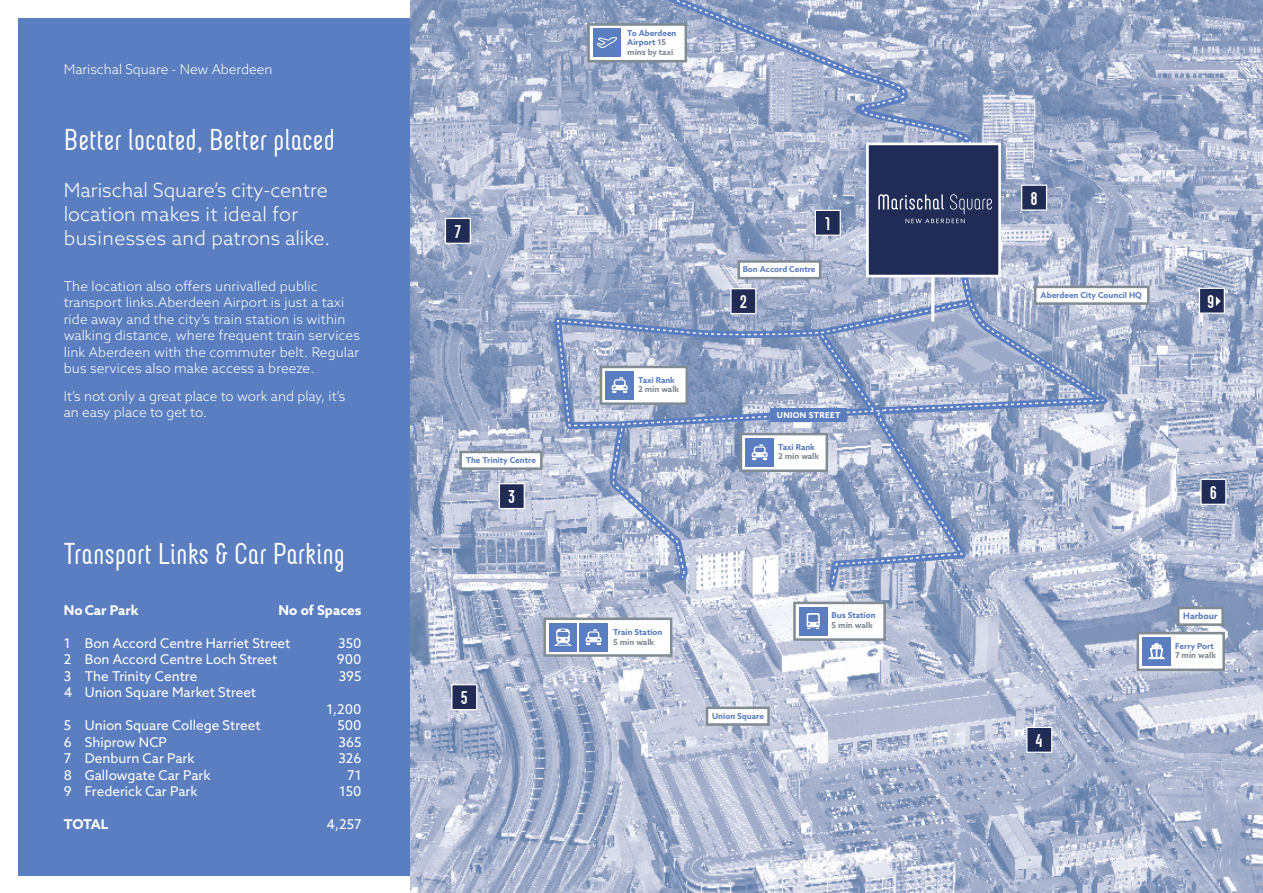
<style>
.page{position:relative;width:1263px;height:893px;background:#fff}
.page>*{position:absolute;margin:0;border:0;box-sizing:border-box;transform-origin:0 0}
.t1{font:30px "Neubau Grotesque W01";color:#fff}
.t2{font:300 19.5px/24px "Azo Sans";color:#fff}
.t3{font:700 18.45px "Neubau Grotesque W01";color:#fff}
.t4{font:300 13.5px/16.5px "Azo Sans";letter-spacing:.01em;color:#fff}
.t5{font:13.5px "Azo Sans";color:#fff}
.t6{font:700 13.5px "Azo Sans";color:#fff}
.t7{font:700 8.85px "Azo Sans";color:#5a7ebf}
.t8{font:700 8.1px/9.4px "Azo Sans";color:#5a7ebf}
.t9{font:700 8.1px "Azo Sans";color:#808b94}
.t10{font:700 8.1px "Azo Sans";letter-spacing:.04em;color:#fff}
.s1{color:#808b94}
</style>
<div class="page">
<div style="left:18px;top:18px;width:665px;height:857px;background:#5a7ebf"></div>
<img style="left:410px;top:0;width:853px;height:893px">
<div style="left:1177px;top:607px;width:47px;height:19px;background:#fff;border:3px solid #808b94"></div>
<div style="left:459px;top:451px;width:84px;height:19px;background:#fff;border:3px solid #808b94"></div>
<div style="left:1136px;top:632px;width:89px;height:39px;background:#fff;border:3px solid #808b94"></div>
<div style="left:1142px;top:637px;width:29px;height:28px;background:#5a7ebf"></div>
<svg style="left:1149px;top:643px;width:15px;height:16px"></svg>
<div style="left:793px;top:602px;width:93px;height:39px;background:#fff;border:3px solid #808b94"></div>
<div style="left:799px;top:607px;width:28px;height:28px;background:#5a7ebf"></div>
<svg style="left:807px;top:613px;width:13px;height:16px"></svg>
<div style="left:499px;top:483px;width:26px;height:26px;background:#202c55;border:1px solid #fff"></div>
<div style="left:1026px;top:727px;width:26px;height:26px;background:#202c55;border:1px solid #fff"></div>
<div style="left:451px;top:684px;width:26px;height:26px;background:#202c55;border:1px solid #fff"></div>
<div style="left:1200px;top:479px;width:26px;height:26px;background:#202c55;border:1px solid #fff"></div>
<div style="left:445px;top:218px;width:26px;height:26px;background:#202c55;border:1px solid #fff"></div>
<div style="left:1199px;top:288px;width:26px;height:26px;background:#202c55;border:1px solid #fff"></div>
<div style="left:543px;top:617px;width:129px;height:40px;background:#fff;border:3px solid #808b94"></div>
<div style="left:579px;top:623px;width:29px;height:28px;background:#5a7ebf"></div>
<svg style="left:585px;top:629px;width:16px;height:16px"></svg>
<div style="left:549px;top:623px;width:27px;height:28px;background:#5a7ebf"></div>
<svg style="left:554px;top:629px;width:18px;height:17px"></svg>
<div style="left:1034px;top:286px;width:115px;height:19px;background:#fff;border:3px solid #808b94"></div>
<div style="left:706px;top:707px;width:64px;height:19px;background:#fff;border:3px solid #808b94"></div>
<svg style="left:556px;top:0;width:546px;height:593px;background:#a0adc8"></svg>
<div style="left:866px;top:143px;width:135px;height:134px;border:3px solid #fff"></div>
<svg style="left:1216px;top:296px;width:5px;height:10px"></svg>
<p class="t4" style="left:64px;top:61px;width:210px">Marischal Square - New Aberdeen</p>
<h1 class="t1" style="left:64px;top:123px;width:273px">Better located, Better placed</h1>
<h2 class="t2" style="left:64px;top:178px;width:268px">Marischal Square’s city-centre location makes it ideal for businesses and patrons alike.</h2>
<p class="t4" style="left:64px;top:278px;width:298px">The location also offers unrivalled public transport links.Aberdeen Airport is just a taxi ride away and the city’s train station is within walking distance, where frequent train services link Aberdeen with the commuter belt. Regular bus services also make access a breeze.</p>
<p class="t4" style="left:64px;top:387px;width:283px">It’s not only a great place to work and play, it’s an easy place to get to.</p>
<h1 class="t1" style="left:64px;top:537px;width:283px">Transport Links &amp; Car Parking</h1>
<p class="t6" style="left:64px;top:601px;width:76px">No Car Park</p>
<p class="t6" style="left:279px;top:601px;width:84px">No of Spaces</p>
<p class="t5" style="left:64px;top:634px;width:228px">1 Bon Accord Centre Harriet Street</p>
<p class="t5" style="left:338px;top:634px;width:25px">350</p>
<p class="t5" style="left:64px;top:650px;width:215px">2 Bon Accord Centre Loch Street</p>
<p class="t5" style="left:337px;top:650px;width:26px">900</p>
<p class="t5" style="left:64px;top:667px;width:135px">3 The Trinity Centre</p>
<p class="t5" style="left:339px;top:667px;width:24px">395</p>
<p class="t5" style="left:64px;top:683px;width:194px">4 Union Square Market Street</p>
<p class="t5" style="left:326px;top:700px;width:37px">1,200</p>
<p class="t5" style="left:64px;top:716px;width:198px">5 Union Square College Street</p>
<p class="t5" style="left:337px;top:716px;width:26px">500</p>
<p class="t5" style="left:64px;top:733px;width:105px">6 Shiprow NCP</p>
<p class="t5" style="left:339px;top:733px;width:24px">365</p>
<p class="t5" style="left:64px;top:749px;width:132px">7 Denburn Car Park</p>
<p class="t5" style="left:338px;top:749px;width:25px">326</p>
<p class="t5" style="left:64px;top:766px;width:148px">8 Gallowgate Car Park</p>
<p class="t5" style="left:347px;top:766px;width:16px">71</p>
<p class="t5" style="left:64px;top:782px;width:135px">9 Frederick Car Park</p>
<p class="t5" style="left:339px;top:782px;width:24px">150</p>
<p class="t6" style="left:64px;top:815px;width:46px">TOTAL</p>
<p class="t5" style="left:326px;top:815px;width:37px">4,257</p>
<h3 class="t3" style="left:454px;top:221px;width:8px">7</h3>
<p class="t8" style="left:466px;top:455px;width:72px">The Trinity Centre</p>
<h3 class="t3" style="left:508px;top:486px;width:9px">3</h3>
<h3 class="t3" style="left:460px;top:687px;width:9px">5</h3>
<p class="t8" style="left:627px;top:28px;width:51px">To Aberdeen<br>Airport <span class="s1">15 mins by taxi</span></p>
<p class="t8" style="left:638px;top:375px;width:38px">Taxi Rank</p>
<p class="t9" style="left:638px;top:384px;width:43px">2 min walk</p>
<h3 class="t3" style="left:825px;top:213px;width:7px">1</h3>
<p class="t8" style="left:743px;top:265px;width:74px">Bon Accord Centre</p>
<h3 class="t3" style="left:739px;top:291px;width:9px">2</h3>
<p class="t10" style="left:777px;top:410px;width:65px">UNION STREET</p>
<p class="t8" style="left:778px;top:442px;width:38px">Taxi Rank</p>
<p class="t9" style="left:778px;top:451px;width:43px">2 min walk</p>
<p class="t8" style="left:613px;top:627px;width:51px">Train Station</p>
<p class="t9" style="left:613px;top:636px;width:43px">5 min walk</p>
<p class="t8" style="left:712px;top:711px;width:53px">Union Square</p>
<p class="t8" style="left:832px;top:611px;width:46px">Bus Station</p>
<p class="t9" style="left:832px;top:620px;width:43px">5 min walk</p>
<h3 class="t3" style="left:1030px;top:188px;width:9px">8</h3>
<p class="t8" style="left:1040px;top:290px;width:103px">Aberdeen City Council HQ</p>
<h3 class="t3" style="left:1207px;top:291px;width:9px">9</h3>
<h3 class="t3" style="left:1035px;top:730px;width:9px">4</h3>
<h3 class="t3" style="left:1209px;top:482px;width:9px">6</h3>
<p class="t7" style="left:1183px;top:610px;width:36px">Harbour</p>
<p class="t8" style="left:1175px;top:641px;width:40px">Ferry Port</p>
<p class="t9" style="left:1175px;top:650px;width:43px">7 min walk</p>
</div>
